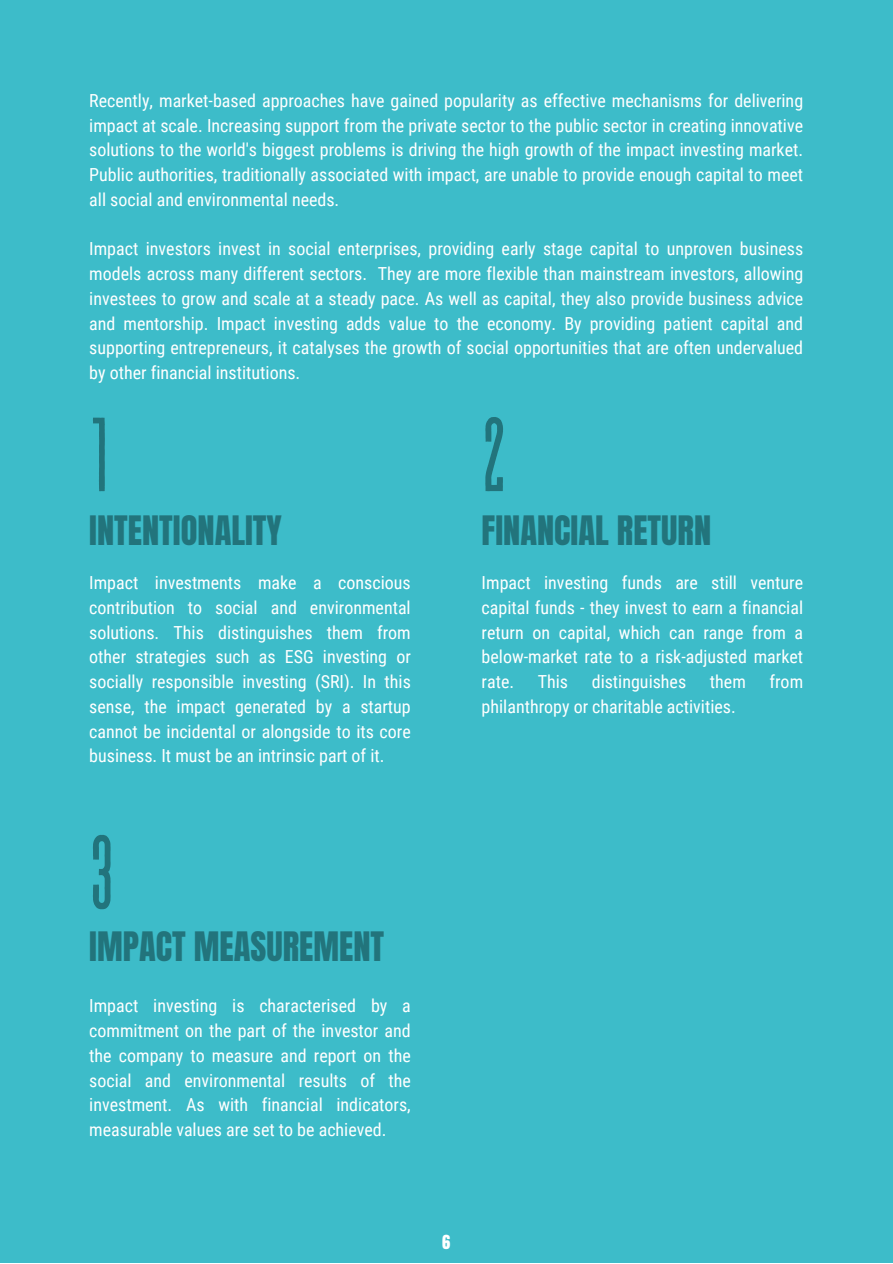
<style>
.page{position:relative;width:893px;height:1264px;background:#fff}
.page>*{position:absolute;margin:0;border:0;box-sizing:border-box;transform-origin:0 0}
.t1{font:104.85px "Revive 80 Tall";color:#22747c}
.t2{font:34.5px "Anton";color:#22747c}
.t3{font:18px/24.8px "Roboto Condensed";color:#fff;text-align:justify}
.t4{font:16.5px "Anton";color:#fff}
</style>
<div class="page">
<div style="left:0;top:0;width:892px;height:1262px;background:#3dbcc9"></div>
<p class="t3" style="left:89px;top:88px;width:715px">Recently, market-based approaches have gained popularity as effective mechanisms for delivering impact at scale. Increasing support from the private sector to the public sector in creating innovative solutions to the world's biggest problems is driving the high growth of the impact investing market.<br>Public authorities, traditionally associated with impact, are unable to provide enough capital to meet all social and environmental needs.</p>
<p class="t3" style="left:89px;top:237px;width:715px">Impact investors invest in social enterprises, providing early stage capital to unproven business models across many different sectors. They are more flexible than mainstream investors, allowing investees to grow and scale at a steady pace. As well as capital, they also provide business advice and mentorship. Impact investing adds value to the economy. By providing patient capital and supporting entrepreneurs, it catalyses the growth of social opportunities that are often undervalued by other financial institutions.</p>
<p class="t1" style="left:89px;top:401px;width:21px">1</p>
<p class="t2" style="left:89px;top:506px;width:194px">INTENTIONALITY</p>
<p class="t3" style="left:89px;top:570px;width:323px">Impact investments make a conscious contribution to social and environmental solutions. This distinguishes them from other strategies such as ESG investing or socially responsible investing (SRI). In this sense, the impact generated by a startup cannot be incidental or alongside to its core business. It must be an intrinsic part of it.</p>
<p class="t1" style="left:89px;top:819px;width:26px">3</p>
<p class="t2" style="left:89px;top:922px;width:296px">IMPACT MEASUREMENT</p>
<p class="t3" style="left:89px;top:993px;width:323px">Impact investing is characterised by a commitment on the part of the investor and the company to measure and report on the social and environmental results of the investment. As with financial indicators, measurable values are set to be achieved.</p>
<p class="t1" style="left:481px;top:401px;width:27px">2</p>
<p class="t2" style="left:481px;top:506px;width:231px">FINANCIAL RETURN</p>
<p class="t3" style="left:481px;top:570px;width:323px">Impact investing funds are still venture capital funds - they invest to earn a financial return on capital, which can range from a below-market rate to a risk-adjusted market rate.</p>
<p class="t3" style="left:537px;top:669px;width:32px">This</p>
<p class="t3" style="left:591px;top:669px;width:96px">distinguishes</p>
<p class="t3" style="left:709px;top:669px;width:37px">them</p>
<p class="t3" style="left:769px;top:669px;width:35px">from</p>
<p class="t3" style="left:481px;top:694px;width:256px">philanthropy or charitable activities.</p>
<p class="t4" style="left:442px;top:1230px;width:10px">6</p>
</div>
